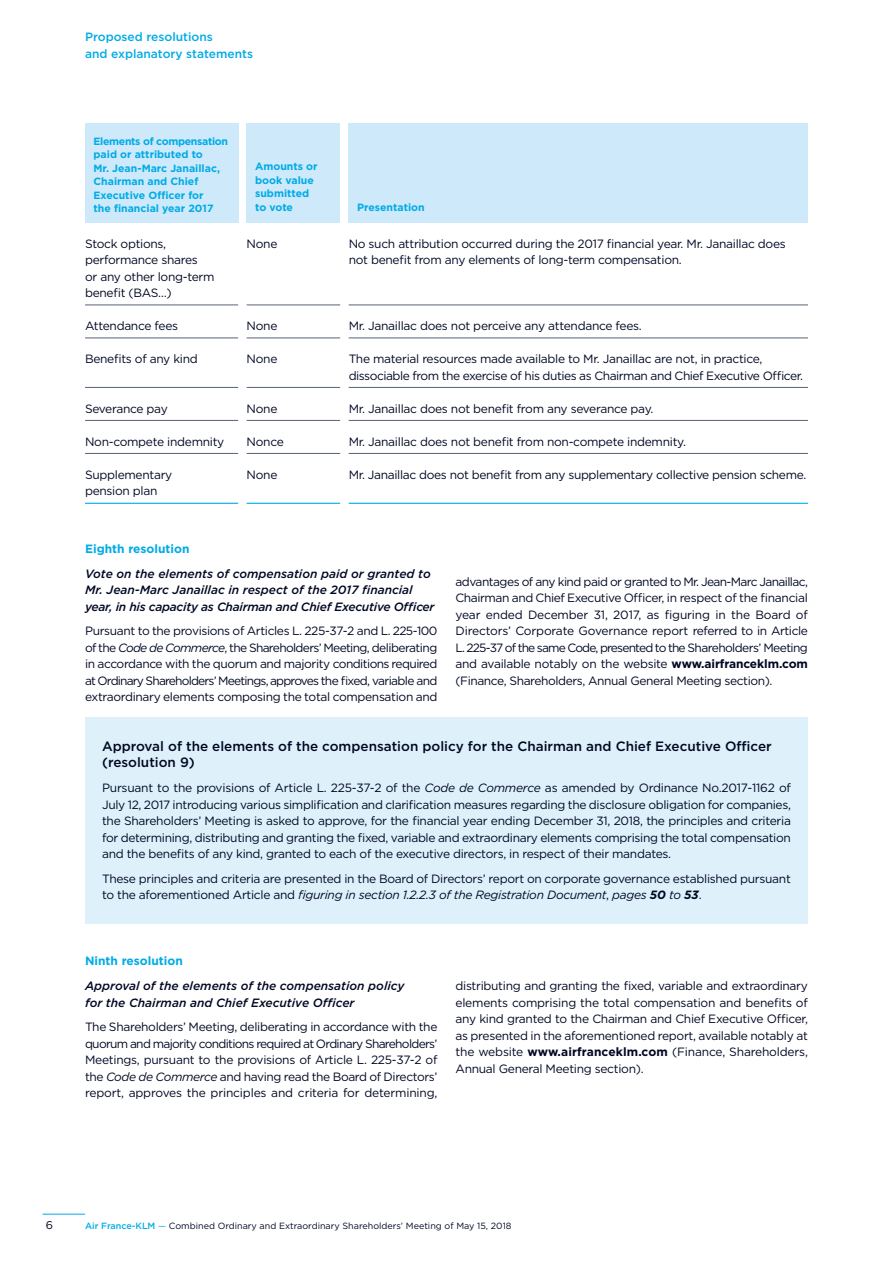
<style>
.page{position:relative;width:893px;height:1263px;background:#fff}
.page>*{position:absolute;margin:0;border:0;box-sizing:border-box;transform-origin:0 0}
.t1{font:500 13.5px/16.5px "Gotham";color:#000723}
.t2{font:12px/16.5px "Gotham";letter-spacing:-.025em;color:#000723;text-align:justify}
.t3{font:italic 500 12px/16.5px "Gotham";color:#000723}
.t4{font:500 12px/16.5px "Gotham";color:#00abe7}
.t5{font:700 12px "Gotham";color:#00abe7}
.t6{font:11.25px "Gotham";color:#000723}
.t7{font:700 10.5px/13.5px "Gotham";color:#00abe7}
.t8{font:9px "Gotham";color:#000723}
.s1{font-style:italic}
.s2{font-weight:700}
.s3{font-weight:700;font-style:italic}
.s4{font-weight:500;color:#00abe7}
.s5{color:#00abe7}
</style>
<div class="page">
<hr style="left:43px;top:1214px;width:42px;height:1px;background:#00abe7">
<div style="left:85px;top:718px;width:723px;height:206px;background:#def0fa"></div>
<div style="left:85px;top:124px;width:153px;height:99px;background:#cee9f9"></div>
<div style="left:247px;top:124px;width:93px;height:99px;background:#cee9f9"></div>
<div style="left:349px;top:124px;width:459px;height:99px;background:#cee9f9"></div>
<hr style="left:85px;top:503px;width:153px;height:1px;background:#00abe7">
<hr style="left:247px;top:503px;width:93px;height:1px;background:#00abe7">
<hr style="left:349px;top:503px;width:459px;height:1px;background:#00abe7">
<hr style="left:85px;top:453px;width:153px;height:1px;background:#586278">
<hr style="left:247px;top:453px;width:93px;height:1px;background:#586278">
<hr style="left:349px;top:453px;width:459px;height:1px;background:#586278">
<hr style="left:85px;top:420px;width:153px;height:1px;background:#586278">
<hr style="left:247px;top:420px;width:93px;height:1px;background:#586278">
<hr style="left:349px;top:420px;width:459px;height:1px;background:#586278">
<hr style="left:85px;top:387px;width:153px;height:1px;background:#586278">
<hr style="left:247px;top:387px;width:93px;height:1px;background:#586278">
<hr style="left:349px;top:387px;width:459px;height:1px;background:#586278">
<hr style="left:85px;top:338px;width:153px;height:1px;background:#586278">
<hr style="left:247px;top:338px;width:93px;height:1px;background:#586278">
<hr style="left:349px;top:338px;width:459px;height:1px;background:#586278">
<hr style="left:85px;top:305px;width:153px;height:1px;background:#586278">
<hr style="left:247px;top:305px;width:93px;height:1px;background:#586278">
<hr style="left:349px;top:305px;width:459px;height:1px;background:#586278">
<p class="t4" style="left:85px;top:30px;width:170px">Proposed resolutions<br>and explanatory statements</p>
<p class="t7" style="left:94px;top:135px;width:136px">Elements of compensation paid or attributed to<br>Mr. Jean- Marc Janaillac,<br>Chairman and Chief<br>Executive Officer for<br>the financial year 2017</p>
<p class="t7" style="left:255px;top:161px;width:64px">Amounts or book value submitted to vote</p>
<p class="t7" style="left:357px;top:201px;width:69px">Presentation</p>
<p class="t2" style="left:85px;top:236px;width:131px;text-align:left">Stock options, performance shares<br>or any other long- term benefit (BAS…)</p>
<p class="t2" style="left:247px;top:236px;width:32px">None</p>
<p class="t2" style="left:349px;top:236px;width:439px">No such attribution occurred during the 2017 financial year. Mr. Janaillac does not benefit from any elements of long- term compensation.</p>
<p class="t2" style="left:85px;top:318px;width:95px">Attendance fees</p>
<p class="t2" style="left:247px;top:318px;width:32px">None</p>
<p class="t2" style="left:349px;top:318px;width:295px">Mr. Janaillac does not perceive any attendance fees.</p>
<p class="t2" style="left:85px;top:351px;width:114px">Benefits of any kind</p>
<p class="t2" style="left:247px;top:351px;width:32px">None</p>
<p class="t2" style="left:349px;top:351px;width:456px">The material resources made available to Mr. Janaillac are not, in practice, dissociable from the exercise of his duties as Chairman and Chief Executive Officer.</p>
<p class="t2" style="left:85px;top:401px;width:84px">Severance pay</p>
<p class="t2" style="left:247px;top:401px;width:32px">None</p>
<p class="t2" style="left:349px;top:401px;width:306px">Mr. Janaillac does not benefit from any severance pay.</p>
<p class="t2" style="left:85px;top:434px;width:141px">Non- compete indemnity</p>
<p class="t2" style="left:247px;top:434px;width:39px">Nonce</p>
<p class="t2" style="left:349px;top:434px;width:339px">Mr. Janaillac does not benefit from non- compete indemnity.</p>
<p class="t2" style="left:85px;top:467px;width:89px">Supplementary pension plan</p>
<p class="t2" style="left:247px;top:467px;width:32px">None</p>
<p class="t2" style="left:349px;top:467px;width:459px">Mr. Janaillac does not benefit from any supplementary collective pension scheme.</p>
<p class="t5" style="left:85px;top:544px;width:106px">Eighth resolution</p>
<p class="t3" style="left:85px;top:566px;width:351px">Vote on the elements of compensation paid or granted to<br>Mr. Jean- Marc Janaillac in respect of the 2017 financial year, in his capacity as Chairman and Chief Executive Officer</p>
<p class="t2" style="left:85px;top:624px;width:354px">Pursuant to the provisions of Articles L. 225- 37- 2 and L. 225- 100 of the <span class="s1">Code de Commerce</span>, the Shareholders’ Meeting, deliberating in accordance with the quorum and majority conditions required at Ordinary Shareholders’ Meetings, approves the fixed, variable and extraordinary elements composing the total compensation and</p>
<p class="t2" style="left:455px;top:574px;width:354px">advantages of any kind paid or granted to Mr. Jean- Marc Janaillac, Chairman and Chief Executive Officer, in respect of the financial year ended December 31, 2017, as figuring in the Board of Directors’ Corporate Governance report referred to in Article L. 225- 37 of the same Code, presented to the Shareholders’ Meeting and available notably on the website <span class="s2">www.airfranceklm.com </span>(Finance, Shareholders, Annual General Meeting section).</p>
<p class="t1" style="left:102px;top:739px;width:671px">Approval of the elements of the compensation policy for the Chairman and Chief Executive Officer (resolution 9)</p>
<p class="t2" style="left:102px;top:780px;width:690px">Pursuant to the provisions of Article L. 225- 37- 2 of the <span class="s1">Code de Commerce</span> as amended by Ordinance No.2017- 1162 of July 12, 2017 introducing various simplification and clarification measures regarding the disclosure obligation for companies, the Shareholders’ Meeting is asked to approve, for the financial year ending December 31, 2018, the principles and criteria for determining, distributing and granting the fixed, variable and extraordinary elements comprising the total compensation and the benefits of any kind, granted to each of the executive directors, in respect of their mandates.</p>
<p class="t2" style="left:102px;top:871px;width:690px">These principles and criteria are presented in the Board of Directors’ report on corporate governance established pursuant to the aforementioned Article and <span class="s1">figuring in section 1.2.2.3 of the Registration Document</span>, <span class="s1">pages</span> <span class="s3">50</span> <span class="s1">to</span> <span class="s3">53</span>.</p>
<p class="t5" style="left:85px;top:956px;width:99px">Ninth resolution</p>
<p class="t3" style="left:85px;top:978px;width:321px">Approval of the elements of the compensation policy for the Chairman and Chief Executive Officer</p>
<p class="t2" style="left:85px;top:1020px;width:354px">The Shareholders’ Meeting, deliberating in accordance with the quorum and majority conditions required at Ordinary Shareholders’ Meetings, pursuant to the provisions of Article L. 225- 37- 2 of the <span class="s1">Code de Commerce</span> and having read the Board of Directors’ report, approves the principles and criteria for determining,</p>
<p class="t2" style="left:455px;top:978px;width:354px">distributing and granting the fixed, variable and extraordinary elements comprising the total compensation and benefits of any kind granted to the Chairman and Chief Executive Officer, as presented in the aforementioned report, available notably at the website <span class="s2">www.airfranceklm.com</span> (Finance, Shareholders, Annual General Meeting section).</p>
<p class="t6" style="left:46px;top:1221px;width:9px">6</p>
<p class="t8" style="left:85px;top:1223px;width:428px"><span class="s4">Air France-KLM</span> <span class="s5">—</span> Combined Ordinary and Extraordinary Shareholders’ Meeting of May 15, 2018</p>
</div>
